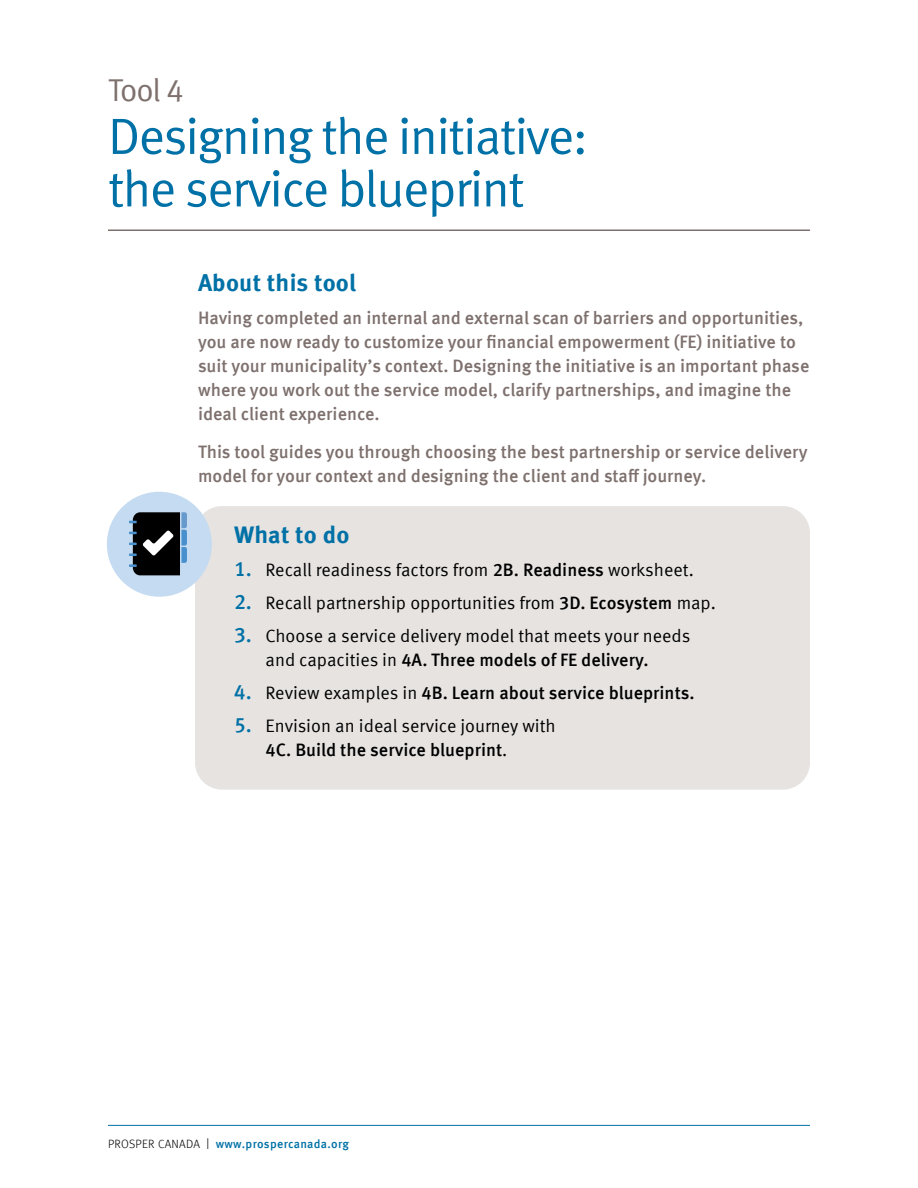
<style>
.page{position:relative;width:918px;height:1188px;background:#fff}
.page>*{position:absolute;margin:0;border:0;box-sizing:border-box;transform-origin:0 0}
.Main_headling{font:51px/52.5px "Meta Offc Norm";letter-spacing:-.035em;color:#0071a6}
.Main_headling-2{font:31.5px "Meta Offc Norm";color:#7d706d}
._16_Blue_heading{font:700 24px "Meta Offc";letter-spacing:.01em;color:#0071a6}
._16_Blue_heading-2{font:500 18px/24px "Meta Offc";color:#7d706d}
.Intro_copy{font:18px/24px "Meta Offc Norm";color:#000;text-align:center}
.Intro_copy-2{font:500 18px/24px "Meta Offc";color:#7d706d}
.Intro_copy-3{font:500 18px "Meta Offc";color:#000}
.t1{font:500 12px "Meta Offc";letter-spacing:.02em;color:#0071a6}
.s1{font-family:"Meta Offc";font-weight:500;font-size:21px;color:#0071a6}
.s2{font-family:"Meta Offc";font-weight:500}
.s3{font-size:21px;color:#0071a6}
.s4{font-family:"Meta Offc Norm";font-weight:400}
.s5{font-weight:300;color:#000}
.s6{font-weight:300;font-size:15.6px;color:#000}
</style>
<div class="page">
<hr style="left:108px;top:1125px;width:702px;height:1px;background:#0071a6">
<div style="left:195px;top:506px;width:615px;height:284px;background:#e7e3e1;border-radius:27px"></div>
<hr style="left:108px;top:230px;width:702px;height:1px;background:#7d706d">
<div style="left:107px;top:492px;width:105px;height:105px;background:#c5dbf1;border-radius:50%"></div>
<svg style="left:129px;top:512px;width:58px;height:63px;background:#333c44"></svg>
<p class="Main_headling-2" style="left:108px;top:72px;width:78px">Tool 4</p>
<p class="Main_headling" style="left:108px;top:111px;width:482px">Designing the initiative: the service blueprint</p>
<p class="_16_Blue_heading" style="left:198px;top:268px;width:160px">About this tool</p>
<p class="_16_Blue_heading-2" style="left:198px;top:306px;width:613px">Having completed an internal and external scan of barriers and opportunities, you are now ready to customize your financial empowerment (FE) initiative to suit your municipality’s context. Designing the initiative is an important phase where you work out the service model, clarify partnerships, and imagine the ideal client experience.</p>
<p class="Intro_copy-2" style="left:198px;top:440px;width:611px">This tool guides you through choosing the best partnership or service delivery model for your context and designing the client and staff journey.</p>
<p class="_16_Blue_heading" style="left:234px;top:520px;width:117px">What to do</p>
<p class="Intro_copy" style="left:234px;top:558px;width:461px"><span class="s1">1.</span> Recall readiness factors from <span class="s2">2B. Readiness</span> worksheet.</p>
<p class="Intro_copy" style="left:234px;top:591px;width:483px"><span class="s1">2.</span> Recall partnership opportunities from <span class="s2">3D. Ecosystem</span> map.</p>
<p class="Intro_copy" style="left:234px;top:624px;width:458px"><span class="s1">3.</span> Choose a service delivery model that meets your needs and capacities in <span class="s2">4A. Three models of FE delivery.</span></p>
<p class="Intro_copy-3" style="left:234px;top:682px;width:462px"><span class="s3">4.</span> <span class="s4">Review examples in</span> 4B. Learn about service blueprints.</p>
<p class="Intro_copy" style="left:266px;top:714px;width:292px;text-align:left;text-indent:-32px"><span class="s1">5.</span> Envision an ideal service journey with<br><span class="s2">4C. Build the service blueprint</span>.</p>
<p class="t1" style="left:108px;top:1136px;width:243px"><span class="s5">PROSPER CANADA</span> <span class="s6">I</span> www.prospercanada.org</p>
</div>
